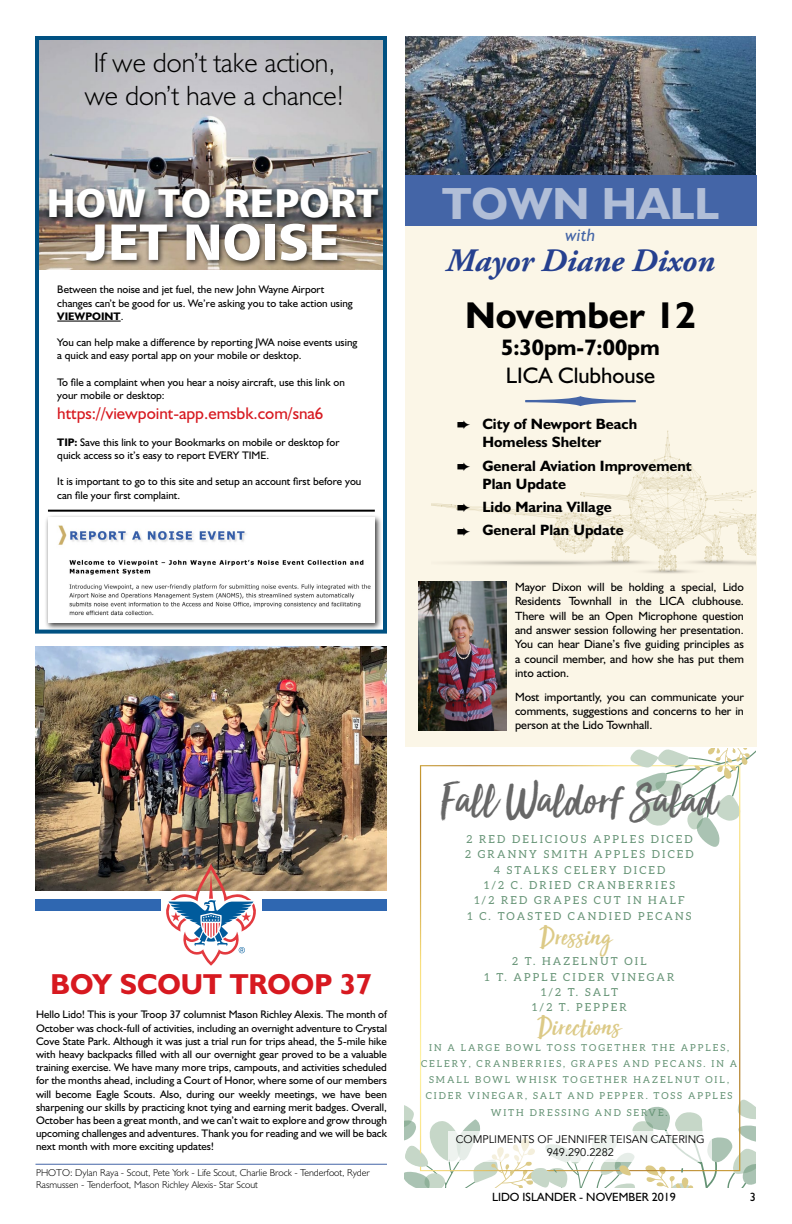
<style>
.page{position:relative;width:792px;height:1224px;background:#fff}
.page>*{position:absolute;margin:0;border:0;box-sizing:border-box;transform-origin:0 0}
.t1{font:51px "Humanist 777 BT Black B";color:#fff}
.t2{font:48.2px "Sun Valley";color:#676767}
.t3{font:700 45.3px "Humanist 521 BT";color:#b1bed7}
.t4{font:40px "Humanist 777 BT Black B";color:#fff}
.t5{font:700 37.5px "Humanist 521 BT";color:#000}
.t6{font:italic 700 32.7px "Adobe Garamond Pro";color:#25408f}
.t7{font:700 29px "Humanist 521 BT";color:#d71920}
.t8{font:28.1px "Sun Valley";color:#dcca87}
.t9{font:300 28px/33.6px "Humanist 521 BT";color:#000;text-align:center}
.t10{font:700 22.5px "Humanist 521 BT";color:#000}
.t11{font:22.5px "Humanist 521 BT";color:#000}
.t12{font:italic 18px "Humanist 521 BT";color:#4465a7}
.t13{font:17px "Humanist 521 BT";color:#d71920}
.t14{font:700 15px/18px "Humanist 521 BT";color:#000}
.t15{font:12px/14.4px "Humanist 521 BT";color:#000;text-align:justify}
.t16{font:11px/13.2px "Humanist 521 BT";color:#000}
.t17{font:11px/15.3px "Aleo";letter-spacing:.2em;color:#659375;text-align:center}
.t18{font:11px/13.2px "Avenir";color:#000;text-align:center}
.t19{font:300 10px/12px "Humanist 521 BT";color:#000}
.t20{font:9.6px/16.3px "Aleo";letter-spacing:.2em;color:#659375;text-align:center}
.s1{font-weight:700}
</style>
<div class="page">
<svg style="left:420px;top:765px;width:320px;height:306px"></svg>
<svg style="left:404px;top:1071px;width:352px;height:117px"></svg>
<svg style="left:630px;top:748px;width:126px;height:99px"></svg>
<svg style="left:448px;top:1131px;width:263px;height:31px"></svg>
<div style="left:45px;top:515px;width:338px;height:115px;background:#000;opacity:.75"></div>
<div style="left:48px;top:518px;width:327px;height:105px;background:#fff"></div>
<img style="left:58px;top:525px;width:313px;height:91px">
<div style="left:35px;top:899px;width:352px;height:11px;background:#2f67b1"></div>
<div style="left:161px;top:885px;width:100px;height:31px;background:#fff"></div>
<img style="left:405px;top:36px;width:350px;height:139px">
<img style="left:35px;top:646px;width:352px;height:244px">
<svg style="left:166px;top:863px;width:90px;height:103px"></svg>
<div style="left:405px;top:206px;width:351px;height:541px;background:#fbf6e7"></div>
<svg style="left:432px;top:431px;width:324px;height:143px"></svg>
<div style="left:405px;top:175px;width:351px;height:51px;background:#4465a7"></div>
<svg style="left:525px;top:396px;width:111px;height:10px"></svg>
<img style="left:418px;top:582px;width:88px;height:148px">
<img style="left:40px;top:41px;width:342px;height:228px">
<div style="left:35px;top:36px;width:352px;height:598px;border:4px solid #005182"></div>
<hr style="left:57px;top:321px;width:64px;height:1px;background:#000">
<div style="left:46px;top:185px;width:340px;height:83px;background:#000;opacity:.75"></div>
<hr style="left:48px;top:510px;width:327px;height:2px;background:#000">
<hr style="left:35px;top:1164px;width:352px;height:1px;background:#4465a7">
<h3 class="t9" style="left:85px;top:45px;width:261px">If we don’t take action, we don’t have a chance!</h3>
<h3 class="t4" style="left:47px;top:177px;width:333px">HOW TO REPORT</h3>
<h1 class="t1" style="left:86px;top:209px;width:256px">JET NOISE</h1>
<p class="t16" style="left:57px;top:283px;width:297px">Between the noise and jet fuel, the new John Wayne Airport changes can’t be good for us. We’re asking you to take action using<br><span class="s1">VIEWPOINT</span>.</p>
<p class="t16" style="left:57px;top:336px;width:302px">You can help make a difference by reporting JWA noise events using a quick and easy portal app on your mobile or desktop.</p>
<p class="t16" style="left:57px;top:375px;width:289px">To file a complaint when you hear a noisy aircraft, use this link on your mobile or desktop:</p>
<h3 class="t13" style="left:57px;top:403px;width:268px">https://viewpoint-app.emsbk.com/sna6</h3>
<p class="t16" style="left:57px;top:435px;width:284px"><span class="s1">TIP:</span> Save this link to your Bookmarks on mobile or desktop for quick access so it’s easy to report EVERY TIME.</p>
<p class="t16" style="left:57px;top:475px;width:306px">It is important to go to this site and setup an account first before you can file your first complaint.</p>
<h3 class="t7" style="left:50px;top:966px;width:323px">BOY SCOUT TROOP 37</h3>
<p class="t16" style="left:36px;top:1008px;width:353px;text-align:justify">Hello Lido! This is your Troop 37 columnist Mason Richley Alexis. The month of October was chock-full of activities, including an overnight adventure to Crystal Cove State Park. Although it was just a trial run for trips ahead, the 5-mile hike with heavy backpacks filled with all our overnight gear proved to be a valuable training exercise. We have many more trips, campouts, and activities scheduled for the months ahead, including a Court of Honor, where some of our members will become Eagle Scouts. Also, during our weekly meetings, we have been sharpening our skills by practicing knot tying and earning merit badges. Overall, October has been a great month, and we can’t wait to explore and grow through upcoming challenges and adventures. Thank you for reading and we will be back next month with more exciting updates!</p>
<p class="t19" style="left:36px;top:1167px;width:335px">PHOTO: Dylan Raya - Scout, Pete York - Life Scout, Charlie Brock - Tenderfoot, Ryder<br>Rasmussen - Tenderfoot, Mason Richley Alexis- Star Scout</p>
<h3 class="t3" style="left:442px;top:176px;width:278px">TOWN HALL</h3>
<h3 class="t12" style="left:566px;top:224px;width:31px">with</h3>
<h3 class="t6" style="left:446px;top:242px;width:270px">Mayor Diane Dixon</h3>
<h3 class="t5" style="left:465px;top:292px;width:232px">November 12</h3>
<h3 class="t10" style="left:501px;top:333px;width:160px">5:30pm-7:00pm</h3>
<h3 class="t11" style="left:506px;top:361px;width:151px">LICA Clubhouse</h3>
<h3 class="t14" style="left:482px;top:415px;width:156px;text-indent:-25px">➨ City of Newport Beach<br>Homeless Shelter</h3>
<h3 class="t14" style="left:482px;top:456px;width:211px;text-indent:-25px">➨ General Aviation Improvement<br>Plan Update</h3>
<h3 class="t14" style="left:457px;top:495px;width:168px;line-height:23.4px">➨ Lido Marina Village ➨ General Plan Update</h3>
<p class="t15" style="left:515px;top:579px;width:230px">Mayor Dixon will be holding a special, Lido Residents Townhall in the LICA clubhouse.<br>There will be an Open Microphone question and answer session following her presentation.<br>You can hear Diane’s five guiding principles as a council member, and how she has put them into action.</p>
<p class="t15" style="left:515px;top:689px;width:230px">Most importantly, you can communicate your comments, suggestions and concerns to her in person at the Lido Townhall.</p>
<h2 class="t2" style="left:440px;top:758px;width:278px">Fall Waldorf Salad</h2>
<p class="t17" style="left:465px;top:832px;width:230px">2 RED DELICIOUS APPLES DICED<br>2 GRANNY SMITH APPLES DICED<br>4 STALKS CELERY DICED<br>1/2 C. DRIED CRANBERRIES<br>1/2 RED GRAPES CUT IN HALF<br>1 C. TOASTED CANDIED PECANS</p>
<p class="t17" style="left:484px;top:954px;width:192px">2 T. HAZELNUT OIL<br>1 T. APPLE CIDER VINEGAR<br>1/2 T. SALT<br>1/2 T. PEPPER</p>
<h3 class="t8" style="left:540px;top:913px;width:72px">Dressing</h3>
<h3 class="t8" style="left:538px;top:1003px;width:84px">Directions</h3>
<p class="t20" style="left:421px;top:1039px;width:317px">IN A LARGE BOWL TOSS TOGETHER THE APPLES, CELERY, CRANBERRIES, GRAPES AND PECANS. IN A SMALL BOWL WHISK TOGETHER HAZELNUT OIL, CIDER VINEGAR, SALT AND PEPPER. TOSS APPLES WITH DRESSING AND SERVE.</p>
<p class="t18" style="left:456px;top:1133px;width:251px">COMPLIMENTS OF JENNIFER TEISAN CATERING<br>949.290.2282</p>
<p class="t15" style="left:492px;top:1190px;width:185px">LIDO ISLANDER - NOVEMBER 2019</p>
<p class="t15" style="left:750px;top:1190px;width:8px">3</p>
</div>
